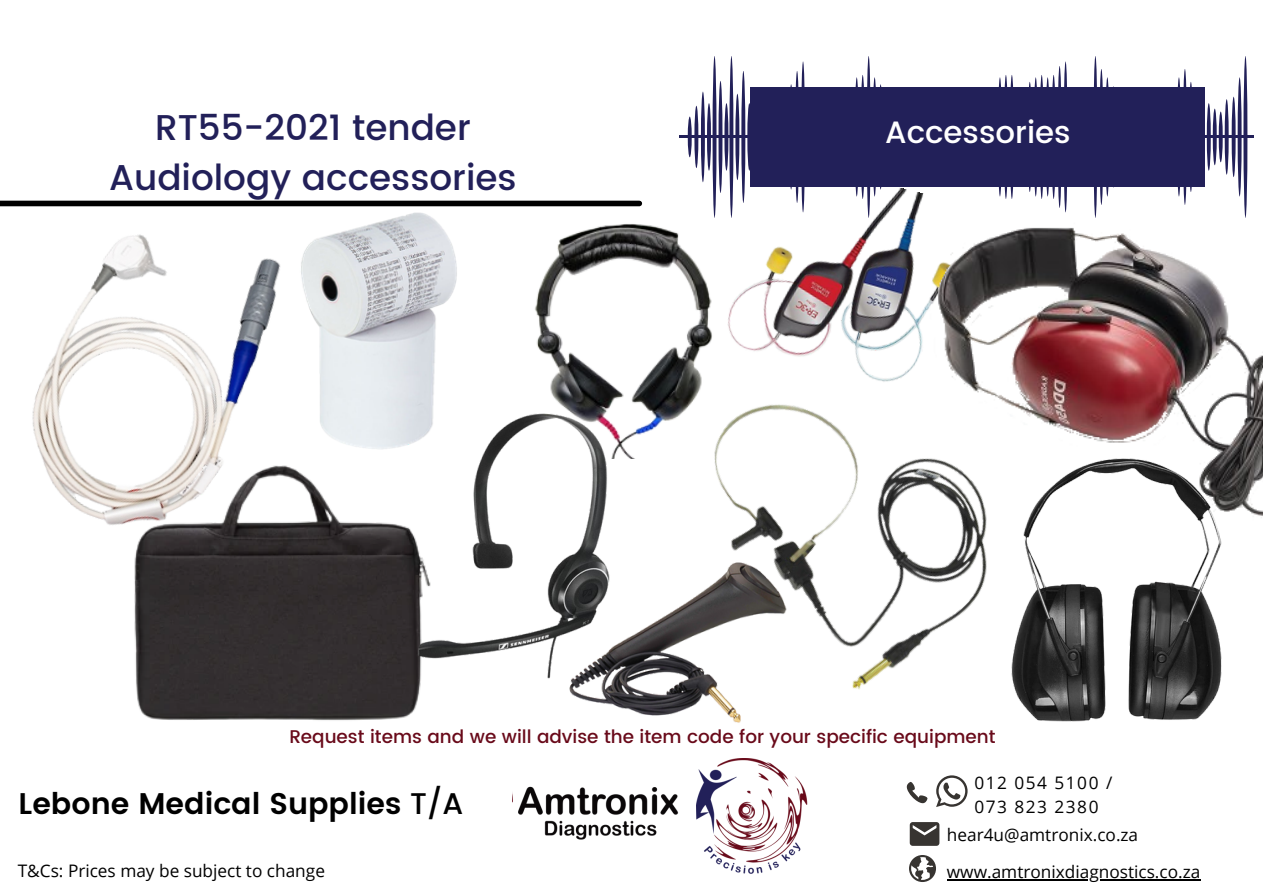
<style>
.page{position:relative;width:1263px;height:894px;background:#fff}
.page>*{position:absolute;margin:0;border:0;box-sizing:border-box;transform-origin:0 0}
.t1{font:500 35.85px "Poppins";color:#222059}
.t2{font:500 30.75px "Poppins";color:#fff}
.t3{font:600 29.85px "Poppins";color:#000}
.t4{font:500 18.3px "Poppins";color:#690a1a}
.t5{font:17.25px/37px "Open Sans";color:#000}
.t6{font:17.25px/23.7px "Open Sans";letter-spacing:.09em;color:#000}
.s1{font-weight:500}
</style>
<div class="page">
<div style="left:0;top:200px;width:639px;height:6px;background:#000"></div>
<hr style="left:679px;top:135px;width:574px;height:3px;background:#222059">
<svg style="left:712px;top:56px;width:4px;height:162px"></svg>
<svg style="left:729px;top:56px;width:4px;height:162px"></svg>
<svg style="left:735px;top:94px;width:4px;height:86px"></svg>
<svg style="left:741px;top:71px;width:4px;height:132px"></svg>
<svg style="left:747px;top:103px;width:4px;height:68px"></svg>
<svg style="left:795px;top:71px;width:4px;height:132px"></svg>
<svg style="left:801px;top:61px;width:4px;height:151px"></svg>
<svg style="left:855px;top:77px;width:4px;height:119px"></svg>
<svg style="left:861px;top:75px;width:4px;height:124px"></svg>
<svg style="left:867px;top:56px;width:4px;height:162px"></svg>
<svg style="left:873px;top:77px;width:4px;height:119px"></svg>
<svg style="left:998px;top:77px;width:4px;height:119px"></svg>
<svg style="left:1004px;top:75px;width:4px;height:124px"></svg>
<svg style="left:1010px;top:75px;width:4px;height:124px"></svg>
<svg style="left:1034px;top:77px;width:4px;height:119px"></svg>
<svg style="left:1040px;top:75px;width:4px;height:124px"></svg>
<svg style="left:1046px;top:77px;width:4px;height:119px"></svg>
<svg style="left:1052px;top:75px;width:4px;height:124px"></svg>
<svg style="left:1058px;top:66px;width:4px;height:142px"></svg>
<hr style="left:1064px;top:61px;width:3px;height:151px;background:#222059;border-radius:50%">
<svg style="left:1093px;top:56px;width:4px;height:162px"></svg>
<svg style="left:1099px;top:69px;width:4px;height:136px"></svg>
<svg style="left:1105px;top:77px;width:4px;height:119px"></svg>
<svg style="left:1177px;top:77px;width:4px;height:119px"></svg>
<svg style="left:1183px;top:69px;width:4px;height:136px"></svg>
<svg style="left:1207px;top:103px;width:4px;height:68px"></svg>
<svg style="left:1213px;top:109px;width:4px;height:56px"></svg>
<svg style="left:1219px;top:111px;width:4px;height:51px"></svg>
<svg style="left:1225px;top:99px;width:4px;height:76px"></svg>
<svg style="left:1232px;top:97px;width:4px;height:80px"></svg>
<hr style="left:1238px;top:77px;width:3px;height:119px;background:#222059;border-radius:50%">
<svg style="left:1243px;top:56px;width:4px;height:162px"></svg>
<svg style="left:718px;top:81px;width:4px;height:112px"></svg>
<svg style="left:724px;top:103px;width:4px;height:68px"></svg>
<svg style="left:707px;top:103px;width:4px;height:68px"></svg>
<svg style="left:701px;top:92px;width:4px;height:90px"></svg>
<svg style="left:694px;top:106px;width:4px;height:62px"></svg>
<svg style="left:688px;top:117px;width:4px;height:40px"></svg>
<img style="left:714px;top:410px;width:343px;height:312px">
<div style="left:751px;top:88px;width:454px;height:99px;background:#222059"></div>
<img style="left:697px;top:766px;width:111px;height:108px">
<img style="left:518px;top:786px;width:161px;height:54px">
<svg style="left:910px;top:822px;width:29px;height:23px"></svg>
<svg style="left:907px;top:782px;width:20px;height:21px"></svg>
<svg style="left:909px;top:855px;width:27px;height:26px"></svg>
<hr style="left:947px;top:878px;width:253px;height:1px;background:#000">
<svg style="left:936px;top:775px;width:32px;height:31px"></svg>
<img style="left:0;top:200px;width:367px;height:246px">
<img style="left:710px;top:152px;width:197px;height:258px">
<img style="left:496px;top:198px;width:281px;height:260px">
<img style="left:907px;top:187px;width:356px;height:389px">
<img style="left:37px;top:446px;width:311px;height:275px">
<img style="left:257px;top:203px;width:256px;height:257px">
<img style="left:1012px;top:458px;width:209px;height:263px">
<img style="left:338px;top:370px;width:350px;height:350px">
<img style="left:557px;top:523px;width:243px;height:243px">
<h1 class="t1" style="left:155px;top:107px;width:317px">RT55-2021 tender</h1>
<h2 class="t2" style="left:885px;top:114px;width:187px">Accessories</h2>
<h1 class="t1" style="left:109px;top:156px;width:409px">Audiology accessories</h1>
<p class="t4" style="left:289px;top:726px;width:708px">Request items and we will advise the item code for your specific equipment</p>
<h3 class="t3" style="left:19px;top:786px;width:446px">Lebone Medical Supplies <span class="s1">T/A</span></h3>
<p class="t5" style="left:18px;top:851px;width:309px">T&amp;Cs: Prices may be subject to change</p>
<p class="t6" style="left:974px;top:770px;width:139px">012 054 5100 /<br>073 823 2380</p>
<p class="t5" style="left:947px;top:815px;width:255px">hear4u@amtronix.co.za www.amtronixdiagnostics.co.za</p>
</div>
